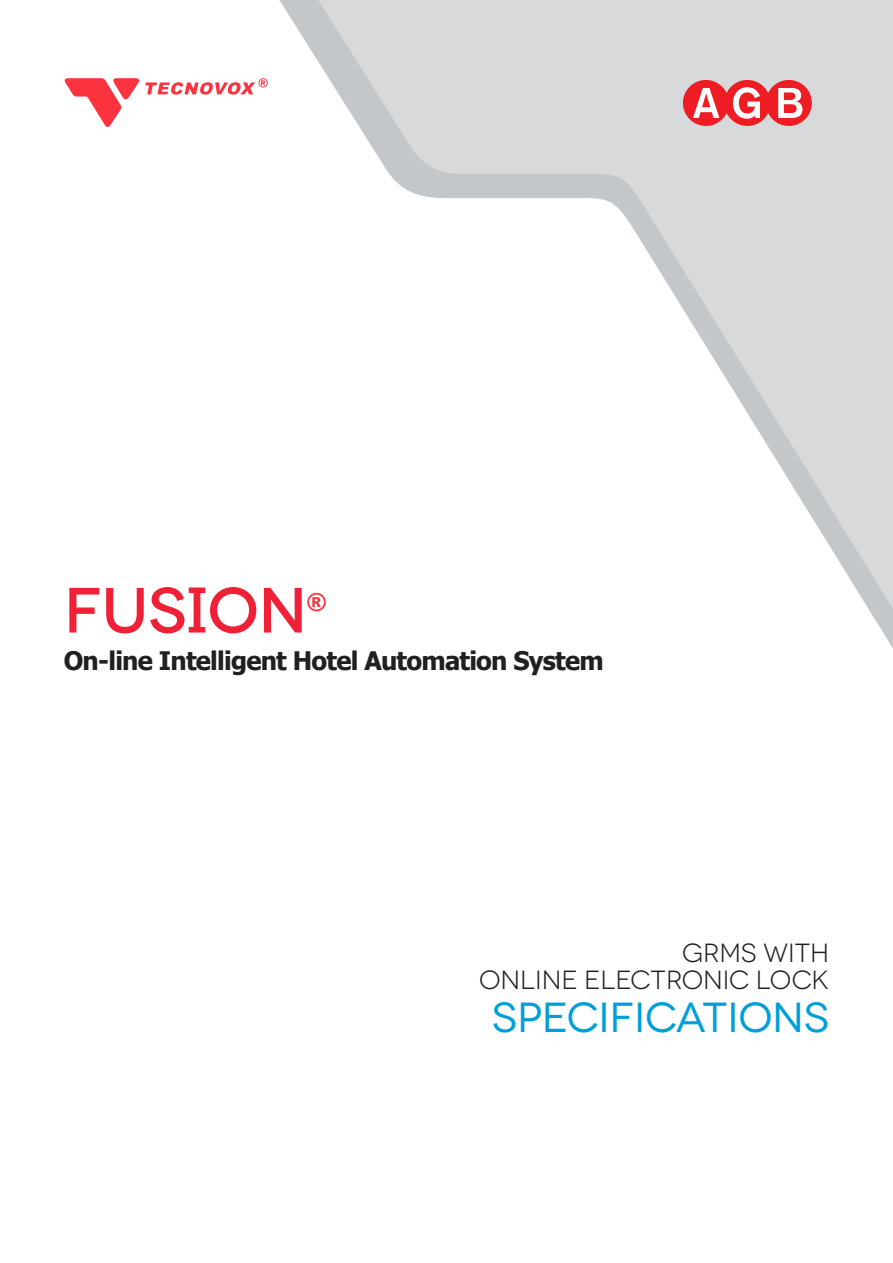
<style>
.page{position:relative;width:893px;height:1263px;background:#fff}
.page>*{position:absolute;margin:0;border:0;box-sizing:border-box;transform-origin:0 0}
.t1{font:500 63.75px "Novecentowide";color:#f02137}
.t2{font:42px "Novecentowide";letter-spacing:-.005em;color:#009fda}
.t3{font:26.25px/27.3px "Novecentowide";color:#231f20;text-align:right}
.t4{font:700 25.5px "Tahoma";letter-spacing:-.03em;color:#231f20}
.s1{font-family:"Rockwell";font-weight:400;font-size:66.3px}
</style>
<div class="page">
<svg style="left:279px;top:0;width:614px;height:640px"></svg>
<svg style="left:64px;top:78px;width:204px;height:49px"></svg>
<svg style="left:683px;top:80px;width:129px;height:46px"></svg>
<svg style="left:307px;top:593px;width:19px;height:18px"></svg>
<h1 class="t1" style="left:64px;top:572px;width:245px">FUS<span class="s1">I</span>ON</h1>
<p class="t4" style="left:64px;top:643px;width:541px">On-line Intelligent Hotel Automation System</p>
<p class="t3" style="left:479px;top:939px;width:351px">GRMS WITH<br>ONLINE ELECTRONIC LOCK</p>
<h2 class="t2" style="left:492px;top:993px;width:339px">SPECIFICATIONS</h2>
</div>
